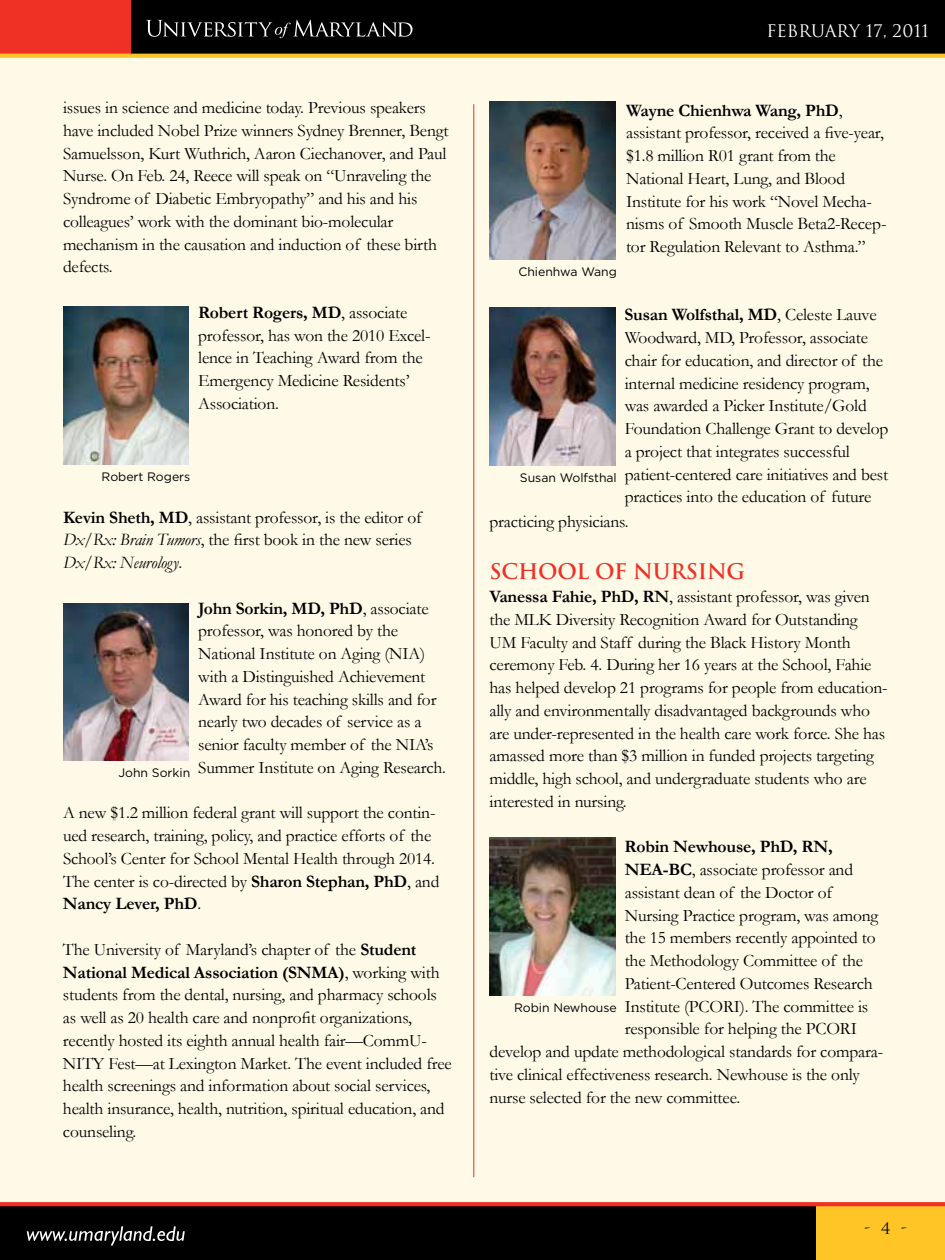
<style>
.page{position:relative;width:945px;height:1260px;background:#fff}
.page>*{position:absolute;margin:0;border:0;box-sizing:border-box;transform-origin:0 0}
.t1{font:700 21px "Trajan";letter-spacing:-.01em;color:#ee3124}
.t2{font:17.5px/22.8px "Garamond";letter-spacing:-.01em;color:#000}
.t3{font:700 17.5px "Garamond";letter-spacing:-.01em;color:#000}
.t4{font:16.8px "Trajan";color:#fff}
.t5{font:15.75px "Trajan";color:#000}
.t6{font:12.25px "Gotham";color:#000}
.s1{font-weight:700}
.s2{font-style:italic}
</style>
<div class="page">
<div style="left:0;top:50px;width:945px;height:1165px;background:#fff9e7"></div>
<div style="left:814px;top:1204px;width:131px;height:56px;background:#ffc425"></div>
<div style="left:0;top:1204px;width:816px;height:56px;background:#000"></div>
<svg style="left:0;top:1202px;width:945px;height:4px;background:#ee3528"></svg>
<div style="left:0;top:0;width:131px;height:56px;background:#ee3124"></div>
<div style="left:131px;top:0;width:814px;height:56px;background:#000"></div>
<svg style="left:0;top:54px;width:945px;height:4px;background:#ffc62c"></svg>
<svg style="left:146px;top:20px;width:267px;height:18px"></svg>
<svg style="left:27px;top:1226px;width:158px;height:20px"></svg>
<img style="left:63px;top:307px;width:126px;height:157px">
<img style="left:63px;top:603px;width:126px;height:158px">
<img style="left:490px;top:102px;width:126px;height:157px">
<img style="left:490px;top:308px;width:126px;height:157px">
<img style="left:490px;top:838px;width:126px;height:157px">
<hr style="left:473px;top:104px;width:1px;height:1073px;background:#ee3124">
<p class="t2" style="left:63px;top:96px;width:387px">issues in science and medicine today. Previous speakers have included Nobel Prize winners Sydney Brenner, Bengt Samuelsson, Kurt Wuthrich, Aaron Ciechanover, and Paul Nurse. On Feb. 24, Reece will speak on “Unraveling the Syndrome of Diabetic Embryopathy” and his and his colleagues’ work with the dominant bio-molecular mechanism in the causation and induction of these birth defects.</p>
<p class="t2" style="left:198px;top:301px;width:234px"><span class="s1">Robert Rogers, MD</span>, associate professor, has won the 2010 Excel&shy;lence in Teaching Award from the<br>Emergency Medicine Residents’<br>Association.</p>
<p class="t6" style="left:102px;top:470px;width:90px">Robert Rogers</p>
<p class="t2" style="left:63px;top:506px;width:360px"><span class="s1">Kevin Sheth, MD</span>, assistant professor, is the editor of<br><span class="s2">Dx/Rx: Brain Tumors</span>, the first book in the new series<br><span class="s2">Dx/Rx: Neurology</span>.</p>
<p class="t2" style="left:198px;top:597px;width:249px"><span class="s1">John Sorkin, MD, PhD</span>, associate professor, was honored by the National Institute on Aging (NIA) with a Distinguished Achievement Award for his teaching skills and for nearly two decades of service as a senior faculty member of the NIA’s Summer Institute on Aging Research.</p>
<p class="t2" style="left:63px;top:801px;width:378px">A new $1.2 million federal grant will support the contin&shy;ued research, training, policy, and practice efforts of the School’s Center for School Mental Health through 2014.<br>The center is co-directed by <span class="s1">Sharon Stephan, PhD</span>, and <span class="s1">Nancy Lever, PhD</span>.</p>
<p class="t2" style="left:63px;top:938px;width:390px">The University of Maryland’s chapter of the <span class="s1">Student National Medical Association (SNMA)</span>, working with students from the dental, nursing, and pharmacy schools as well as 20 health care and nonprofit organizations, recently hosted its eighth annual health fair—CommU-NITY Fest—at Lexington Market. The event included free health screenings and information about social services, health insurance, health, nutrition, spiritual education, and counseling.</p>
<p class="t6" style="left:118px;top:766px;width:73px">John Sorkin</p>
<p class="t4" style="left:766px;top:21px;width:164px">FEBRUARY 17, 2011</p>
<p class="t6" style="left:518px;top:265px;width:100px">Chienhwa Wang</p>
<p class="t2" style="left:626px;top:98px;width:262px"><span class="s1">Wayne Chienhwa Wang, PhD</span>, assistant professor, received a five-year, $1.8 million R01 grant from the National Heart, Lung, and Blood Institute for his work “Novel Mecha&shy;nisms of Smooth Muscle Beta2-Recep&shy;tor Regulation Relevant to Asthma.”</p>
<p class="t2" style="left:625px;top:303px;width:265px"><span class="s1">Susan Wolfsthal, MD</span>, Celeste Lauve Woodward, MD, Professor, associate chair for education, and director of the internal medicine residency program, was awarded a Picker Institute/Gold Foundation Challenge Grant to develop a project that integrates successful patient-centered care initiatives and best practices into the education of future</p>
<p class="t2" style="left:490px;top:510px;width:141px">practicing physicians.</p>
<p class="t1" style="left:490px;top:559px;width:257px">SCHOOL OF NURSING</p>
<p class="t2" style="left:490px;top:585px;width:400px"><span class="s1">Vanessa Fahie, PhD, RN</span>, assistant professor, was given the MLK Diversity Recognition Award for Outstanding UM Faculty and Staff during the Black History Month ceremony Feb. 4. During her 16 years at the School, Fahie has helped develop 21 programs for people from education&shy;ally and environmentally disadvantaged backgrounds who are under-represented in the health care work force. She has amassed more than $3 million in funded projects targeting middle, high school, and undergraduate students who are interested in nursing.</p>
<p class="t6" style="left:520px;top:471px;width:98px">Susan Wolfsthal</p>
<p class="t3" style="left:625px;top:836px;width:210px">Robin Newhouse, PhD, RN,</p>
<p class="t2" style="left:625px;top:858px;width:230px"><span class="s1">NEA-BC</span>, associate professor and</p>
<p class="t2" style="left:625px;top:881px;width:209px">assistant dean of the Doctor of</p>
<p class="t2" style="left:625px;top:903px;width:255px">Nursing Practice program, was among</p>
<p class="t2" style="left:625px;top:926px;width:253px">the 15 members recently appointed to</p>
<p class="t2" style="left:625px;top:949px;width:240px">the Methodology Committee of the</p>
<p class="t2" style="left:625px;top:972px;width:249px">Patient-Centered Outcomes Research</p>
<p class="t2" style="left:625px;top:994px;width:245px">Institute (PCORI). The committee is</p>
<p class="t2" style="left:625px;top:1017px;width:234px">responsible for helping the PCORI</p>
<p class="t2" style="left:490px;top:1040px;width:395px">develop and update methodological standards for compara-</p>
<p class="t2" style="left:490px;top:1063px;width:372px">tive clinical effectiveness research. Newhouse is the only</p>
<p class="t2" style="left:490px;top:1085px;width:252px">nurse selected for the new committee.</p>
<p class="t6" style="left:514px;top:1001px;width:104px">Robin Newhouse</p>
<p class="t5" style="left:865px;top:1219px;width:44px">- 4 -</p>
</div>
